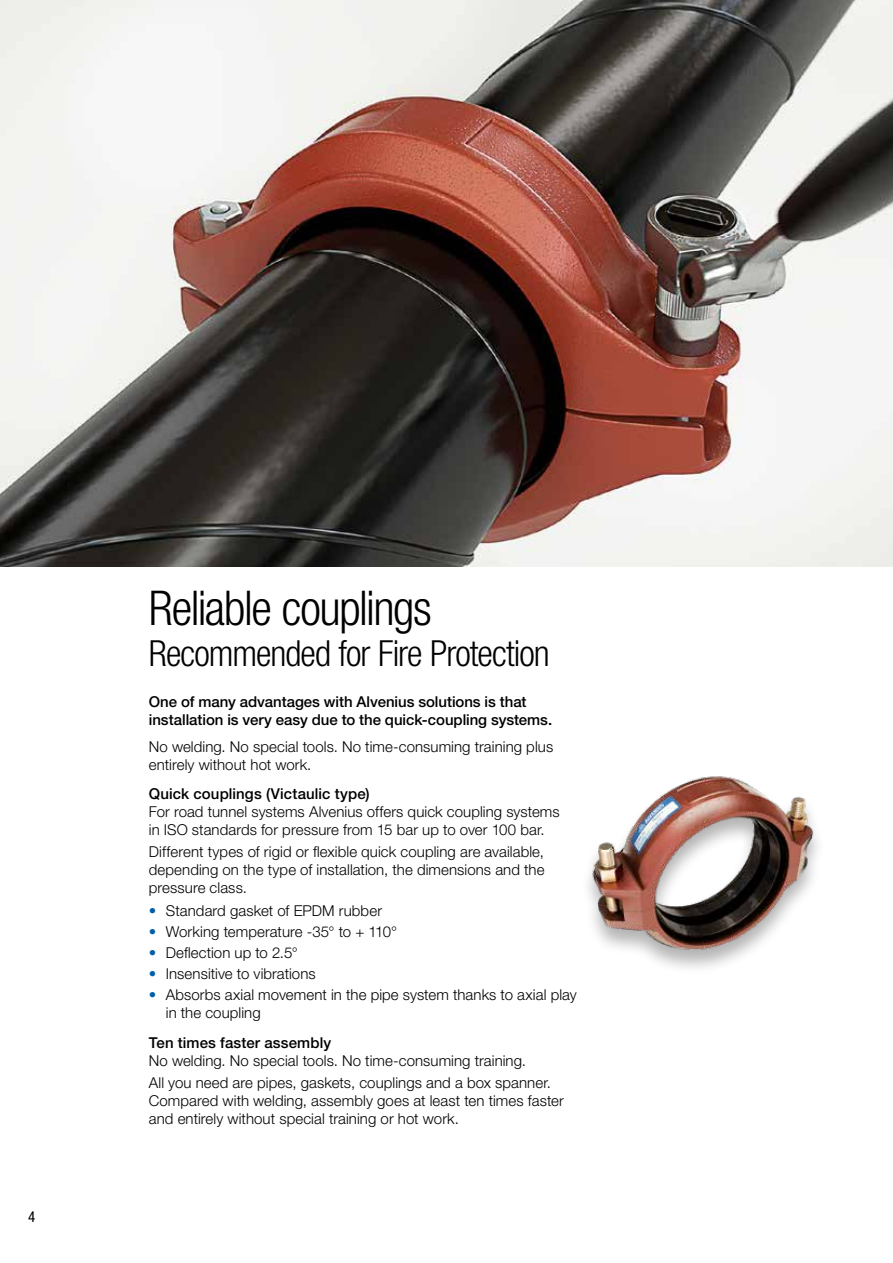
<style>
.page{position:relative;width:893px;height:1263px;background:#fff}
.page>*{position:absolute;margin:0;border:0;box-sizing:border-box;transform-origin:0 0}
.t1{font:300 condensed 48px "Helvetica Neue LT Std";letter-spacing:-.03em;color:#000}
.t2{font:300 condensed 36px "Helvetica Neue LT Std";letter-spacing:-.025em;color:#000}
.t3{font:300 15px/18px "Helvetica Neue LT Std";letter-spacing:.005em;color:#000}
.t4{font:500 15px/18px "Helvetica Neue LT Std";color:#000}
.t5{font:condensed 15px "Helvetica Neue LT Std";color:#000}
.s1{color:#005faa}
</style>
<div class="page">
<img style="left:588px;top:776px;width:230px;height:193px">
<img style="left:0;top:0;width:893px;height:566px">
<p class="t5" style="left:28px;top:1208px;width:9px">4</p>
<h1 class="t1" style="left:149px;top:581px;width:285px">Reliable couplings</h1>
<h2 class="t2" style="left:149px;top:632px;width:403px">Recommended for Fire Protection</h2>
<p class="t4" style="left:149px;top:693px;width:405px">One of many advantages with Alvenius solutions is that installation is very easy due to the quick-coupling systems.</p>
<p class="t3" style="left:149px;top:737px;width:406px">No welding. No special tools. No time-consuming training plus entirely without hot work.</p>
<p class="t4" style="left:149px;top:785px;width:222px">Quick couplings (Victaulic type)</p>
<p class="t3" style="left:149px;top:802px;width:412px">For road tunnel systems Alvenius offers quick coupling systems in ISO standards for pressure from 15 bar up to over 100 bar.</p>
<p class="t3" style="left:149px;top:843px;width:397px;text-align:justify">Different types of rigid or flexible quick coupling are available, depending on the type of installation, the dimensions and the pressure class.</p>
<p class="t3" style="left:149px;top:901px;width:235px"><span class="s1">•</span> Standard gasket of EPDM rubber</p>
<p class="t3" style="left:149px;top:922px;width:250px"><span class="s1">•</span> Working temperature -35° to + 110°</p>
<p class="t3" style="left:149px;top:943px;width:151px"><span class="s1">•</span> Deflection up to 2.5°</p>
<p class="t3" style="left:149px;top:965px;width:168px"><span class="s1">•</span> Insensitive to vibrations</p>
<p class="t3" style="left:166px;top:986px;width:412px;text-indent:-17px"><span class="s1">•</span> Absorbs axial movement in the pipe system thanks to axial play in the coupling</p>
<p class="t4" style="left:149px;top:1033px;width:184px">Ten times faster assembly</p>
<p class="t3" style="left:149px;top:1049px;width:404px;line-height:22.2px">No welding. No special tools. No time-consuming training.<br>All you need are pipes, gaskets, couplings and a box spanner.</p>
<p class="t3" style="left:149px;top:1091px;width:417px">Compared with welding, assembly goes at least ten times faster and entirely without special training or hot work.</p>
</div>
